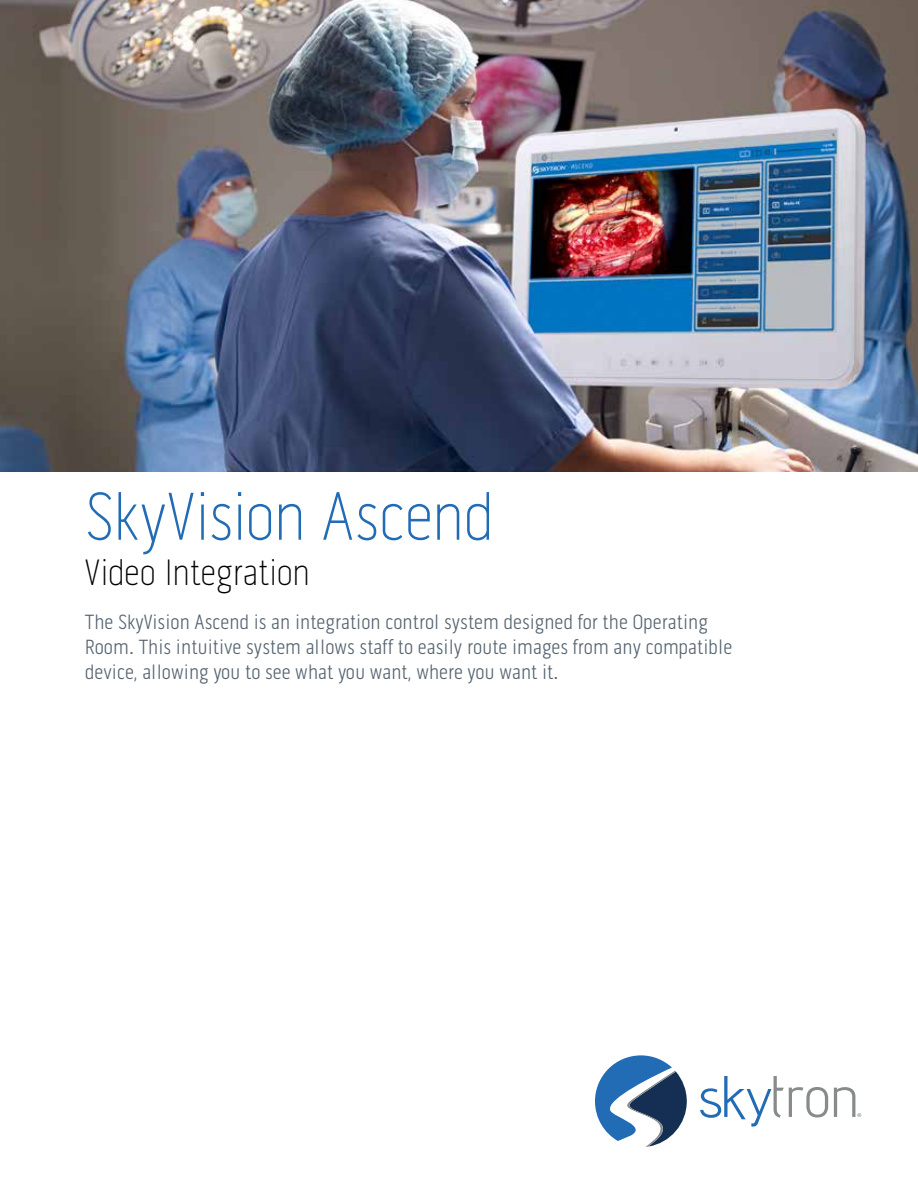
<style>
.page{position:relative;width:918px;height:1188px;background:#fff}
.page>*{position:absolute;margin:0;border:0;box-sizing:border-box;transform-origin:0 0}
.t1{font:100 69px "Pill Gothic 300 mg";letter-spacing:-.015em;color:#226bb5}
.t2{font:100 37.5px "Pill Gothic 300 mg";letter-spacing:-.01em;color:#000}
.t3{font:300 21px/25.2px "Pill Gothic 300 mg";letter-spacing:.005em;color:#54626f}
</style>
<div class="page">
<img style="left:0;top:0;width:918px;height:471px">
<svg style="left:595px;top:1055px;width:92px;height:92px"></svg>
<svg style="left:834px;top:1087px;width:27px;height:30px"></svg>
<svg style="left:700px;top:1076px;width:128px;height:51px"></svg>
<h1 class="t1" style="left:85px;top:477px;width:410px">SkyVision Ascend</h1>
<h2 class="t2" style="left:85px;top:551px;width:227px">Video Integration</h2>
<p class="t3" style="left:85px;top:609px;width:649px">The SkyVision Ascend is an integration control system designed for the Operating<br>Room. This intuitive system allows staff to easily route images from any compatible device, allowing you to see what you want, where you want it.</p>
</div>
